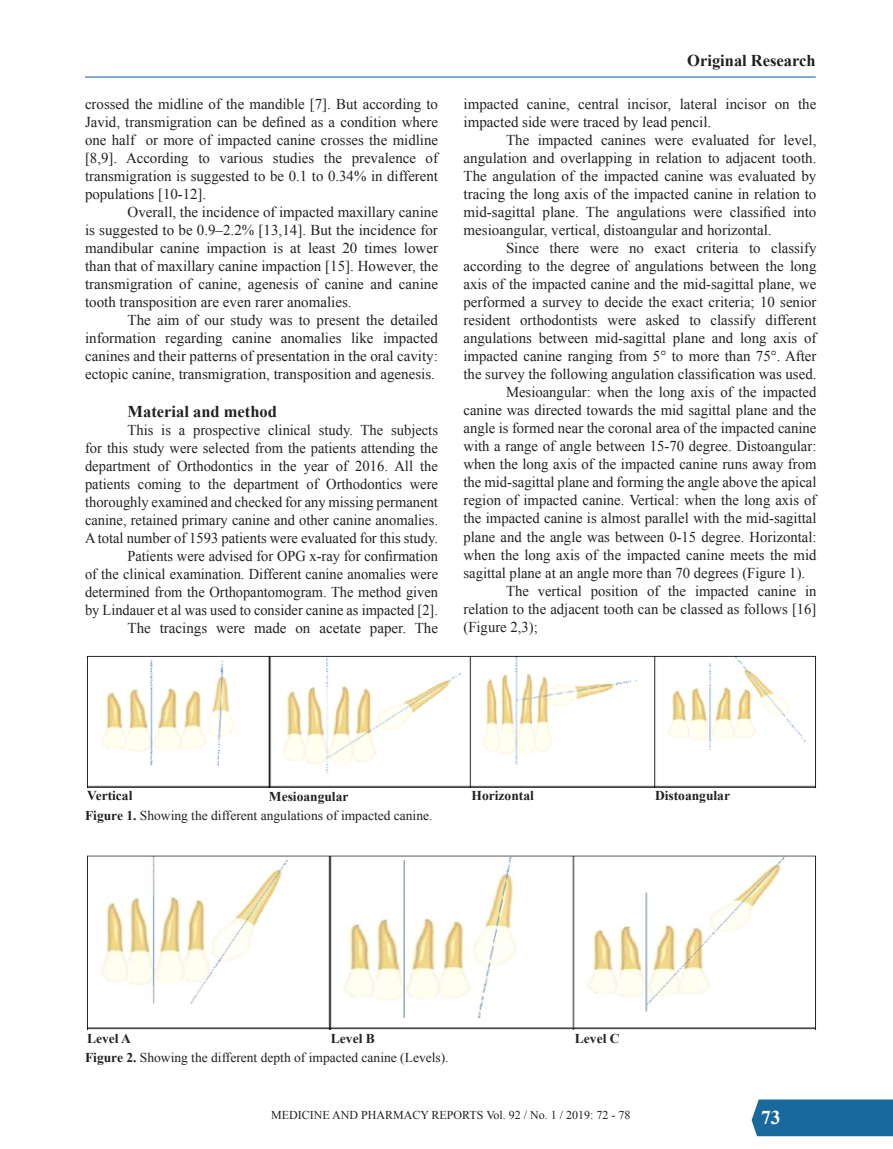
<style>
.page{position:relative;width:893px;height:1149px;background:#fff}
.page>*{position:absolute;margin:0;border:0;box-sizing:border-box;transform-origin:0 0}
.REFERINTE{font:700 19.5px "Times New Roman";color:#fff}
.INTERIOR_TITLU{font:700 16.5px "Times New Roman";color:#231f20}
.INTERIOR{font:15px/18px "Times New Roman";color:#231f20;text-align:justify}
.INTERIOR-2{font:15px/18px "Times New Roman";color:#231f20;text-align:justify;scale:.96 1}
.REFERINTE-2{font:13.5px "Times New Roman";color:#231f20}
.REFERINTE-3{font:700 13.5px "Times New Roman";color:#231f20}
.t1{font:12px "Times New Roman";color:#231f20}
.s1{font-weight:700}
</style>
<div class="page">
<div style="left:752px;top:1099px;width:141px;height:36px;background:#18699e"></div>
<img style="left:87px;top:655px;width:729px;height:132px">
<img style="left:87px;top:855px;width:729px;height:174px">
<hr style="left:85px;top:77px;width:731px;height:1px;background:#01569b">
<p class="INTERIOR" style="left:85px;top:95px;width:355px">crossed the midline of the mandible [7]. But according to Javid, transmigration can be defined as a condition where one half or more of impacted canine crosses the midline [8,9]. According to various studies the prevalence of transmigration is suggested to be 0.1 to 0.34% in different populations [10-12].</p>
<p class="INTERIOR" style="left:85px;top:203px;width:354px;text-indent:43px">Overall, the incidence of impacted maxillary canine is suggested to be 0.9–2.2% [13,14]. But the incidence for mandibular canine impaction is at least 20 times lower than that of maxillary canine impaction [15]. However, the transmigration of canine, agenesis of canine and canine tooth transposition are even rarer anomalies.</p>
<p class="INTERIOR" style="left:85px;top:311px;width:354px;text-indent:43px">The aim of our study was to present the detailed information regarding canine anomalies like impacted canines and their patterns of presentation in the oral cavity: ectopic canine, transmigration, transposition and agenesis.</p>
<p class="INTERIOR_TITLU" style="left:128px;top:400px;width:151px">Material and method</p>
<p class="INTERIOR" style="left:85px;top:421px;width:355px;text-indent:43px">This is a prospective clinical study. The subjects for this study were selected from the patients attending the department of Orthodontics in the year of 2016. All the patients coming to the department of Orthodontics were thoroughly examined and checked for any missing permanent canine, retained primary canine and other canine anomalies.<br>A total number of 1593 patients were evaluated for this study.</p>
<p class="INTERIOR-2" style="left:85px;top:547px;width:369px;text-indent:43px">Patients were advised for OPG x-ray for confirmation of the clinical examination. Different canine anomalies were determined from the Orthopantomogram. The method given by Lindauer et al was used to consider canine as impacted [2].</p>
<p class="INTERIOR" style="left:128px;top:619px;width:312px">The tracings were made on acetate paper. The</p>
<p class="INTERIOR_TITLU" style="left:687px;top:49px;width:130px">Original Research</p>
<p class="INTERIOR" style="left:463px;top:95px;width:354px">impacted canine, central incisor, lateral incisor on the impacted side were traced by lead pencil.</p>
<p class="INTERIOR" style="left:463px;top:131px;width:354px;text-indent:43px">The impacted canines were evaluated for level, angulation and overlapping in relation to adjacent tooth.<br>The angulation of the impacted canine was evaluated by tracing the long axis of the impacted canine in relation to mid-sagittal plane. The angulations were classified into mesioangular, vertical, distoangular and horizontal.</p>
<p class="INTERIOR" style="left:463px;top:239px;width:354px;text-indent:43px">Since there were no exact criteria to classify according to the degree of angulations between the long axis of the impacted canine and the mid-sagittal plane, we performed a survey to decide the exact criteria; 10 senior resident orthodontists were asked to classify different angulations between mid-sagittal plane and long axis of impacted canine ranging from 5° to more than 75°. After the survey the following angulation classification was used.</p>
<p class="INTERIOR" style="left:463px;top:383px;width:355px;text-indent:43px">Mesioangular: when the long axis of the impacted canine was directed towards the mid sagittal plane and the angle is formed near the coronal area of the impacted canine with a range of angle between 15-70 degree. Distoangular: when the long axis of the impacted canine runs away from the mid-sagittal plane and forming the angle above the apical region of impacted canine. Vertical: when the long axis of the impacted canine is almost parallel with the mid-sagittal plane and the angle was between 0-15 degree. Horizontal: when the long axis of the impacted canine meets the mid sagittal plane at an angle more than 70 degrees (Figure 1).</p>
<p class="INTERIOR" style="left:463px;top:581px;width:354px;text-indent:43px">The vertical position of the impacted canine in relation to the adjacent tooth can be classed as follows [16] (Figure 2,3);</p>
<p class="REFERINTE-3" style="left:87px;top:785px;width:47px">Vertical</p>
<p class="REFERINTE-3" style="left:269px;top:786px;width:81px">Mesioangular</p>
<p class="REFERINTE-3" style="left:472px;top:786px;width:64px">Horizontal</p>
<p class="REFERINTE-3" style="left:655px;top:786px;width:77px">Distoangular</p>
<p class="REFERINTE-2" style="left:85px;top:806px;width:349px"><span class="s1">Figure 1.</span> Showing the different angulations of impacted canine.</p>
<p class="REFERINTE-3" style="left:87px;top:1028px;width:45px">Level A</p>
<p class="REFERINTE-3" style="left:331px;top:1028px;width:45px">Level B</p>
<p class="REFERINTE-3" style="left:575px;top:1028px;width:46px">Level C</p>
<p class="REFERINTE-2" style="left:85px;top:1048px;width:365px"><span class="s1">Figure 2.</span> Showing the different depth of impacted canine (Levels).</p>
<p class="t1" style="left:271px;top:1106px;width:361px">MEDICINE AND PHARMACY REPORTS Vol. 92 / No. 1 / 2019: 72 - 78</p>
<p class="REFERINTE" style="left:761px;top:1103px;width:21px">73</p>
</div>
